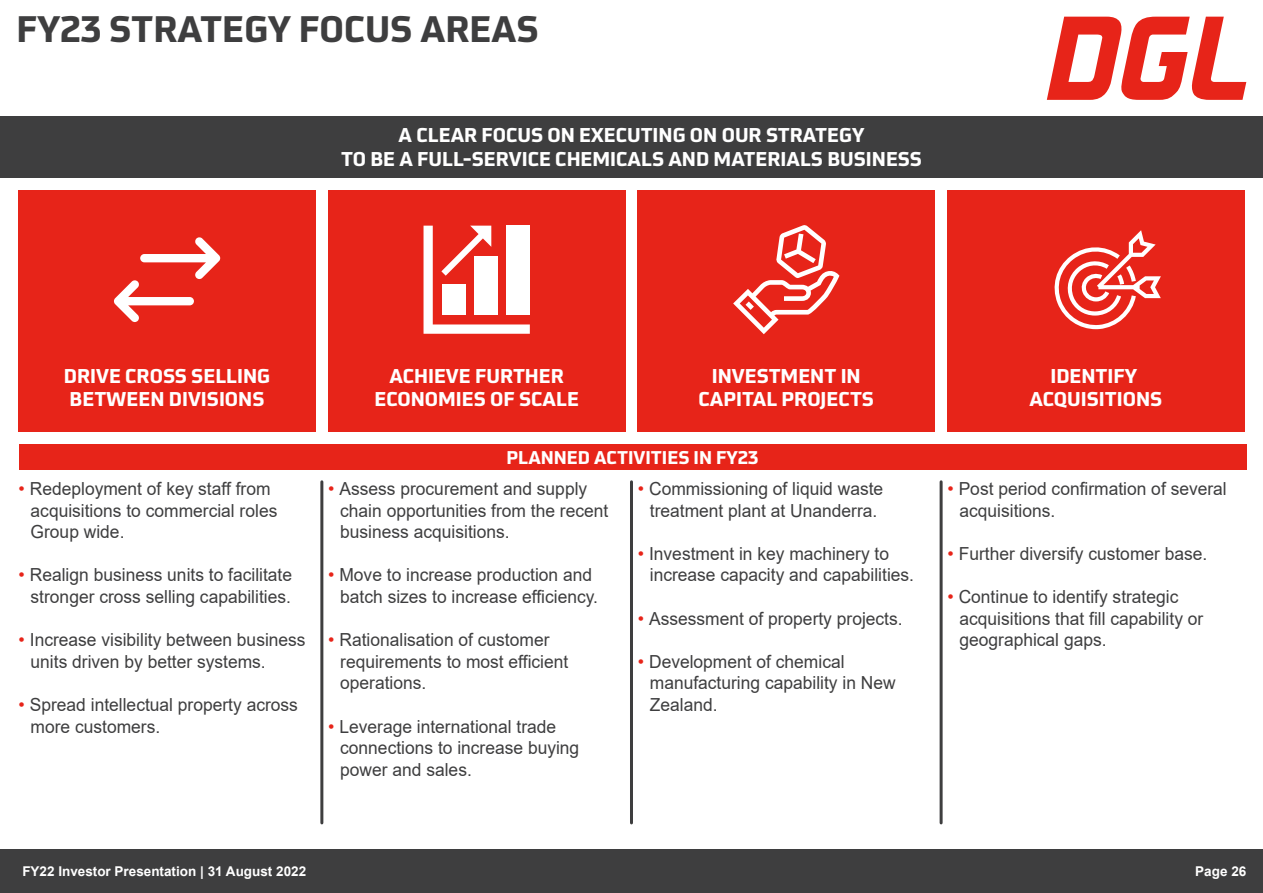
<style>
.page{position:relative;width:1263px;height:893px;background:#fff}
.page>*{position:absolute;margin:0;border:0;box-sizing:border-box;transform-origin:0 0}
.t1{font:700 36px "Utility Pro";color:#3e3e3f}
.t2{font:700 19.5px/23.4px "Utility Pro";color:#fff;text-align:center}
.t3{font:18px/21.6px "Arial";color:#3e3e3f}
.t4{font:700 18px "Utility Pro";color:#fff}
.t5{font:700 13.5px "Arial";color:#fff}
.s1{color:#e72419}
</style>
<div class="page">
<div style="left:0;top:849px;width:1263px;height:44px;background:#3e3e3f"></div>
<svg style="left:1047px;top:17px;width:199px;height:83px"></svg>
<div style="left:0;top:117px;width:1263px;height:61px;background:#3e3e3f"></div>
<div style="left:19px;top:444px;width:1227px;height:26px;background:#e72419"></div>
<div style="left:19px;top:190px;width:297px;height:242px;background:#e72419"></div>
<svg style="left:114px;top:237px;width:107px;height:85px"></svg>
<div style="left:328px;top:190px;width:297px;height:242px;background:#e72419"></div>
<svg style="left:423px;top:226px;width:107px;height:108px"></svg>
<div style="left:638px;top:190px;width:297px;height:242px;background:#e72419"></div>
<svg style="left:733px;top:225px;width:106px;height:109px"></svg>
<div style="left:947px;top:190px;width:297px;height:242px;background:#e72419"></div>
<svg style="left:1054px;top:230px;width:107px;height:99px"></svg>
<hr style="left:320px;top:482px;width:3px;height:341px;background:#3e3e3f">
<hr style="left:630px;top:482px;width:3px;height:341px;background:#3e3e3f">
<hr style="left:939px;top:482px;width:3px;height:341px;background:#3e3e3f">
<h1 class="t1" style="left:17px;top:-1px;width:524px">FY23 STRATEGY FOCUS AREAS</h1>
<p class="t2" style="left:341px;top:122px;width:582px">A CLEAR FOCUS ON EXECUTING ON OUR STRATEGY<br>TO BE A FULL-SERVICE CHEMICALS AND MATERIALS BUSINESS</p>
<p class="t2" style="left:64px;top:362px;width:208px;text-align:left">DRIVE CROSS SELLING<br>BETWEEN DIVISIONS</p>
<p class="t2" style="left:374px;top:362px;width:206px">ACHIEVE FURTHER<br>ECONOMIES OF SCALE</p>
<p class="t2" style="left:698px;top:362px;width:177px">INVESTMENT IN<br>CAPITAL PROJECTS</p>
<p class="t2" style="left:1029px;top:362px;width:134px">IDENTIFY<br>ACQUISITIONS</p>
<p class="t3" style="left:31px;top:478px;width:248px;text-indent:-12px"><span class="s1">•</span> Redeployment of key staff from acquisitions to commercial roles<br>Group wide.</p>
<p class="t3" style="left:19px;top:564px;width:275px;text-align:right"><span class="s1">•</span> Realign business units to facilitate stronger cross selling capabilities.</p>
<p class="t3" style="left:31px;top:629px;width:277px;text-indent:-12px"><span class="s1">•</span> Increase visibility between business units driven by better systems.</p>
<p class="t3" style="left:31px;top:694px;width:269px;text-indent:-12px"><span class="s1">•</span> Spread intellectual property across more customers.</p>
<p class="t4" style="left:507px;top:443px;width:253px">PLANNED ACTIVITIES IN FY23</p>
<p class="t3" style="left:340px;top:478px;width:270px;text-indent:-12px"><span class="s1">•</span> Assess procurement and supply chain opportunities from the recent business acquisitions.</p>
<p class="t3" style="left:340px;top:564px;width:259px;text-indent:-12px"><span class="s1">•</span> Move to increase production and batch sizes to increase efficiency.</p>
<p class="t3" style="left:340px;top:629px;width:230px;text-indent:-12px"><span class="s1">•</span> Rationalisation of customer requirements to most efficient operations.</p>
<p class="t3" style="left:340px;top:715px;width:241px;text-indent:-12px"><span class="s1">•</span> Leverage international trade connections to increase buying power and sales.</p>
<p class="t3" style="left:638px;top:478px;width:247px;text-align:center"><span class="s1">•</span> Commissioning of liquid waste treatment plant at Unanderra.</p>
<p class="t3" style="left:650px;top:542px;width:266px;text-indent:-12px"><span class="s1">•</span> Investment in key machinery to increase capacity and capabilities.</p>
<p class="t3" style="left:638px;top:607px;width:266px"><span class="s1">•</span> Assessment of property projects.</p>
<p class="t3" style="left:650px;top:650px;width:247px;text-indent:-12px"><span class="s1">•</span> Development of chemical manufacturing capability in New<br>Zealand.</p>
<p class="t3" style="left:959px;top:478px;width:269px;text-indent:-12px"><span class="s1">•</span> Post period confirmation of several acquisitions.</p>
<p class="t3" style="left:947px;top:542px;width:262px"><span class="s1">•</span> Further diversify customer base.</p>
<p class="t3" style="left:959px;top:586px;width:245px;text-indent:-12px"><span class="s1">•</span> Continue to identify strategic acquisitions that fill capability or geographical gaps.</p>
<p class="t5" style="left:22px;top:862px;width:285px">FY22 Investor Presentation | 31 August 2022</p>
<p class="t5" style="left:1195px;top:862px;width:53px">Page 26</p>
</div>
